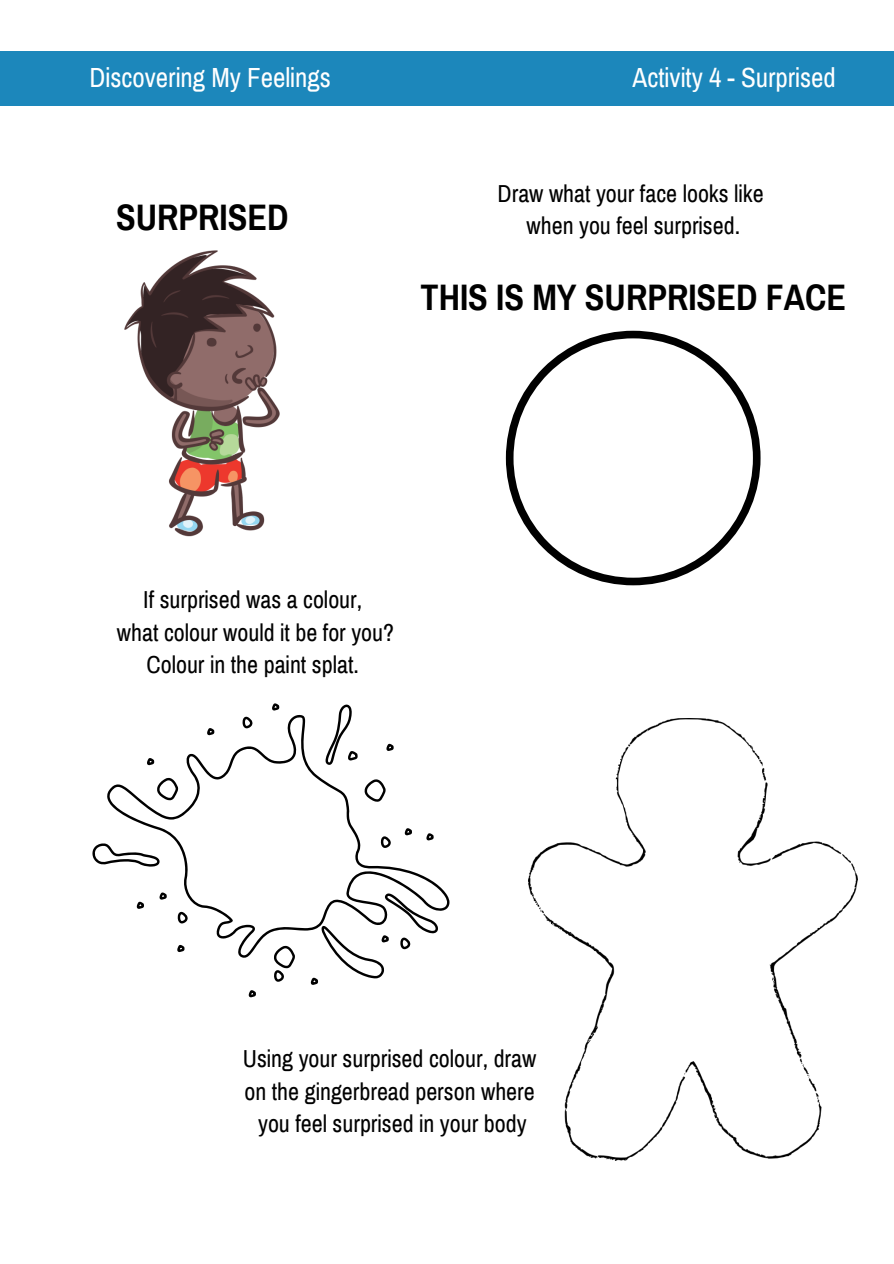
<style>
.page{position:relative;width:894px;height:1264px;background:#fff}
.page>*{position:absolute;margin:0;border:0;box-sizing:border-box;transform-origin:0 0}
.t1{font:700 36px "Archivo Narrow";color:#000}
.t2{font:27px "Archivo Narrow";color:#fff}
.t3{font:24px/32.7px "Archivo Narrow";color:#000;text-align:center}
</style>
<div class="page">
<div style="left:0;top:51px;width:893px;height:55px;background:#1c87bb"></div>
<svg style="left:505px;top:331px;width:255px;height:254px"></svg>
<svg style="left:107px;top:703px;width:343px;height:295px"></svg>
<svg style="left:92px;top:833px;width:76px;height:77px"></svg>
<img style="left:528px;top:718px;width:329px;height:442px">
<img style="left:124px;top:250px;width:156px;height:287px">
<p class="t2" style="left:89px;top:63px;width:243px">Discovering My Feelings</p>
<h1 class="t1" style="left:116px;top:198px;width:174px">SURPRISED</h1>
<p class="t2" style="left:632px;top:63px;width:205px">Activity 4 - Surprised</p>
<p class="t3" style="left:497px;top:177px;width:267px">Draw what your face looks like when you feel surprised.</p>
<h1 class="t1" style="left:420px;top:278px;width:427px">THIS IS MY SURPRISED FACE</h1>
<p class="t3" style="left:117px;top:583px;width:278px">If surprised was a colour,<br>what colour would it be for you?<br>Colour in the paint splat.</p>
<p class="t3" style="left:243px;top:1042px;width:295px">Using your surprised colour, draw on the gingerbread person where you feel surprised in your body</p>
</div>
